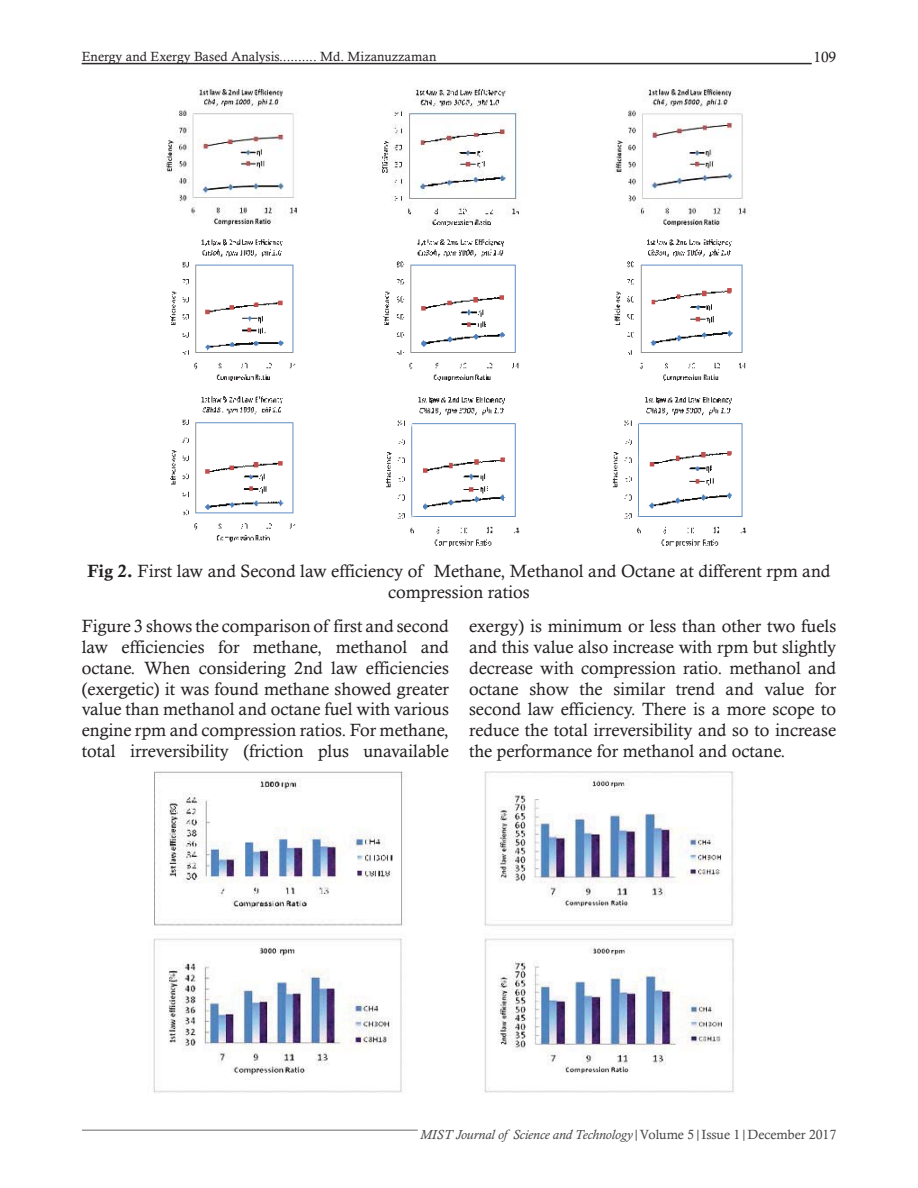
<style>
.page{position:relative;width:918px;height:1188px;background:#fff}
.page>*{position:absolute;margin:0;border:0;box-sizing:border-box;transform-origin:0 0}
.t1{font:17.85px/20.9px "Calisto";color:#231f20;text-align:justify}
.t2{font:14.85px "Calisto";color:#231f20}
.t3{font:italic 13.35px "Calisto";color:#464647}
.t4{font:13.35px "Calisto";color:#231f20}
.s1{font-family:"Calis MT Bol"}
.s2{font-style:normal}
</style>
<div class="page">
<hr style="left:82px;top:1130px;width:336px;height:1px;background:#6d6e70">
<hr style="left:82px;top:63px;width:730px;height:1px;background:#231f20">
<hr style="left:82px;top:64px;width:730px;height:1px;background:#231f20">
<img style="left:161px;top:87px;width:587px;height:460px">
<img style="left:153px;top:772px;width:581px;height:321px">
<p class="t4" style="left:82px;top:52px;width:356px">Energy and Exergy Based Analysis.......... Md. Mizanuzzaman</p>
<p class="t2" style="left:813px;top:52px;width:24px">109</p>
<p class="t1" style="left:87px;top:562px;width:745px;text-align:center"><span class="s1">Fig 2.</span> First law and Second law efficiency of Methane, Methanol and Octane at different rpm and compression ratios</p>
<p class="t1" style="left:82px;top:617px;width:369px">Figure 3 shows the comparison of first and second law efficiencies for methane, methanol and octane. When considering 2nd law efficiencies (exergetic) it was found methane showed greater value than methanol and octane fuel with various engine rpm and compression ratios. For methane, total irreversibility (friction plus unavailable</p>
<p class="t1" style="left:469px;top:617px;width:369px">exergy) is minimum or less than other two fuels and this value also increase with rpm but slightly decrease with compression ratio. methanol and octane show the similar trend and value for second law efficiency. There is a more scope to reduce the total irreversibility and so to increase the performance for methanol and octane.</p>
<p class="t3" style="left:420px;top:1129px;width:418px">MIST Journal of Science and Technology<span class="s2">|Volume 5|Issue 1|December 2017</span></p>
</div>
